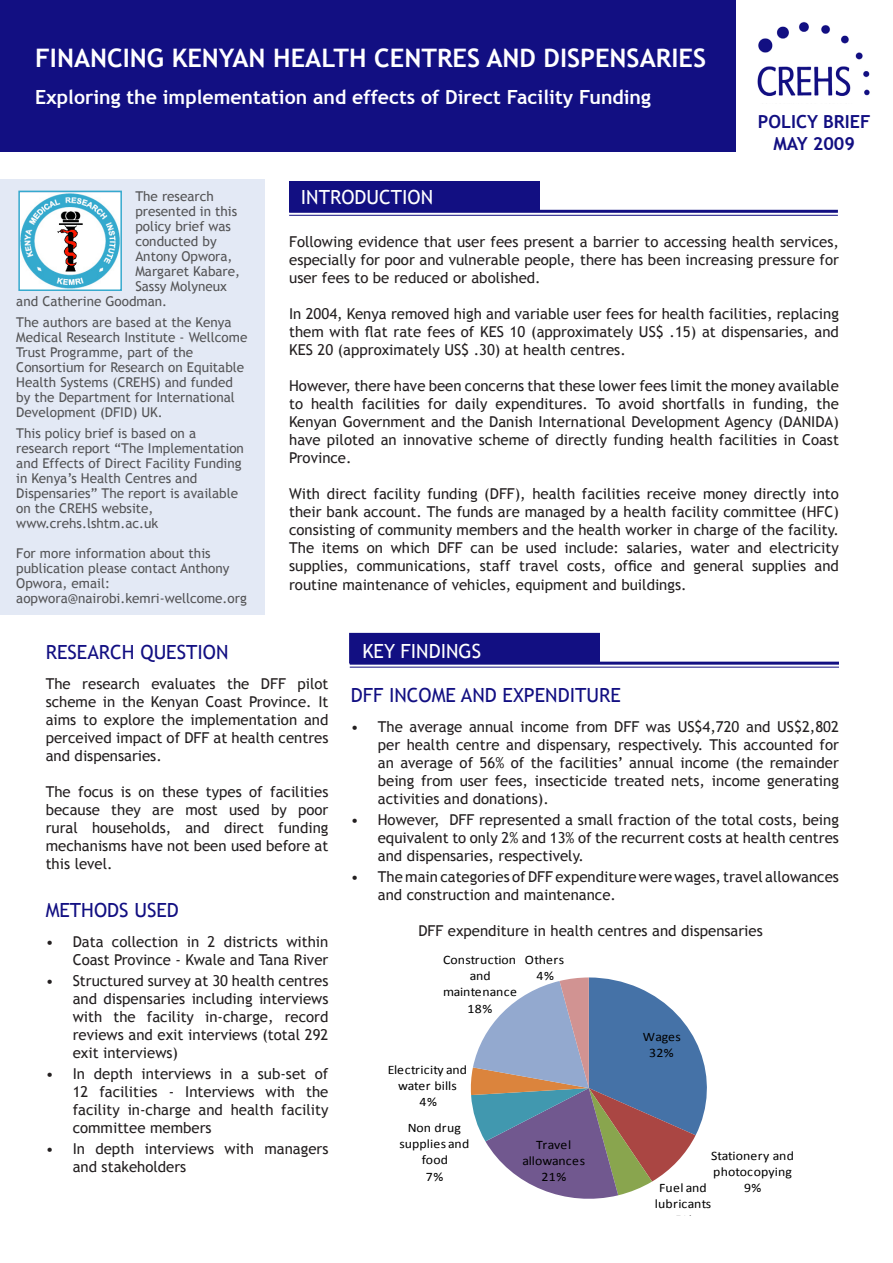
<style>
.page{position:relative;width:893px;height:1263px;background:#fff}
.page>*{position:absolute;margin:0;border:0;box-sizing:border-box;transform-origin:0 0}
.t1{font:700 25.5px "Trebuchet MS";color:#fff}
.t2{font:700 19.5px "Trebuchet MS";color:#fff}
.t3{font:19.5px "Trebuchet MS";color:#120f82}
.t4{font:19.5px "Trebuchet MS";color:#fff}
.t5{font:700 18px/21.6px "Trebuchet MS";color:#120f82;text-align:center}
.t6{font:15px/18px "Trebuchet MS";color:#231f20;text-align:justify}
.t7{font:13.5px/15px "Trebuchet MS";color:#545456}
.t8{font:12.9px/15.9px "Calibri";letter-spacing:.01em;color:#000;text-align:center;scale:1.07 1}
</style>
<div class="page">
<div style="left:0;top:180px;width:265px;height:435px;background:#e3e9f5"></div>
<div style="left:0;top:0;width:736px;height:152px;background:#120f82"></div>
<div style="left:289px;top:181px;width:251px;height:30px;background:#120f82"></div>
<hr style="left:289px;top:210px;width:549px;height:3px;background:#120f82">
<hr style="left:289px;top:215px;width:549px;height:1px;background:#120f82">
<img style="left:21px;top:194px;width:98px;height:94px">
<div style="left:18px;top:191px;width:104px;height:100px;border:2px solid #35a9ce"></div>
<div style="left:350px;top:634px;width:249px;height:29px;background:#120f82"></div>
<div style="left:349px;top:633px;width:251px;height:30px;border:2px solid #120f82"></div>
<hr style="left:350px;top:662px;width:489px;height:3px;background:#120f82">
<hr style="left:350px;top:667px;width:489px;height:1px;background:#120f82">
<svg style="left:470px;top:977px;width:237px;height:222px"></svg>
<img style="left:757px;top:22px;width:113px;height:74px">
<p class="t1" style="left:35px;top:42px;width:672px">FINANCING KENYAN HEALTH CENTRES AND DISPENSARIES</p>
<p class="t2" style="left:35px;top:85px;width:617px">Exploring the implementation and effects of Direct Facility Funding</p>
<p class="t5" style="left:758px;top:111px;width:114px">POLICY BRIEF<br>MAY 2009</p>
<p class="t7" style="left:135px;top:189px;width:106px">The research presented in this policy brief was conducted by<br>Antony Opwora,<br>Margaret Kabare,<br>Sassy Molyneux</p>
<p class="t7" style="left:16px;top:294px;width:152px">and Catherine Goodman.</p>
<p class="t7" style="left:16px;top:315px;width:233px">The authors are based at the Kenya Medical Research Institute - Wellcome Trust Programme, part of the Consortium for Research on Equitable Health Systems (CREHS) and funded by the Department for International Development (DFID) UK.</p>
<p class="t7" style="left:16px;top:426px;width:229px">This policy brief is based on a research report “The Implementation and Effects of Direct Facility Funding in Kenya’s Health Centres and<br>Dispensaries” The report is available on the CREHS website,</p>
<p class="t7" style="left:16px;top:516px;width:143px">www.crehs.lshtm.ac.uk</p>
<p class="t7" style="left:16px;top:546px;width:215px">For more information about this publication please contact Anthony<br>Opwora, email:</p>
<p class="t7" style="left:16px;top:591px;width:232px">aopwora@nairobi.kemri-wellcome.org</p>
<p class="t4" style="left:301px;top:186px;width:134px">INTRODUCTION</p>
<p class="t6" style="left:289px;top:233px;width:551px">Following evidence that user fees present a barrier to accessing health services, especially for poor and vulnerable people, there has been increasing pressure for user fees to be reduced or abolished.</p>
<p class="t6" style="left:289px;top:305px;width:551px">In 2004, Kenya removed high and variable user fees for health facilities, replacing them with flat rate fees of KES 10 (approximately US$ .15) at dispensaries, and KES 20 (approximately US$ .30) at health centres.</p>
<p class="t6" style="left:289px;top:377px;width:551px">However, there have been concerns that these lower fees limit the money available to health facilities for daily expenditures. To avoid shortfalls in funding, the Kenyan Government and the Danish International Development Agency (DANIDA) have piloted an innovative scheme of directly funding health facilities in Coast Province.</p>
<p class="t6" style="left:289px;top:485px;width:551px">With direct facility funding (DFF), health facilities receive money directly into their bank account. The funds are managed by a health facility committee (HFC) consisting of community members and the health worker in charge of the facility.<br>The items on which DFF can be used include: salaries, water and electricity supplies, communications, staff travel costs, office and general supplies and</p>
<p class="t6" style="left:289px;top:576px;width:399px">routine maintenance of vehicles, equipment and buildings.</p>
<p class="t3" style="left:46px;top:640px;width:184px">RESEARCH QUESTION</p>
<p class="t4" style="left:362px;top:639px;width:120px">KEY FINDINGS</p>
<p class="t6" style="left:46px;top:674px;width:284px">The research evaluates the DFF pilot scheme in the Kenyan Coast Province. It aims to explore the implementation and perceived impact of DFF at health centres and dispensaries.</p>
<p class="t6" style="left:46px;top:782px;width:284px">The focus is on these types of facilities because they are most used by poor rural households, and direct funding mechanisms have not been used before at this level.</p>
<p class="t3" style="left:46px;top:898px;width:135px">METHODS USED</p>
<p class="t6" style="left:46px;top:932px;width:284px;text-align:right">• Data collection in 2 districts within<br>Coast Province - Kwale and Tana River</p>
<p class="t6" style="left:73px;top:971px;width:257px;text-indent:-27px">• Structured survey at 30 health centres and dispensaries including interviews with the facility in-charge, record reviews and exit interviews (total 292 exit interviews)</p>
<p class="t6" style="left:73px;top:1064px;width:257px;text-indent:-27px">• In depth interviews in a sub-set of 12 facilities - Interviews with the facility in-charge and health facility committee members</p>
<p class="t6" style="left:73px;top:1139px;width:257px;text-indent:-27px">• In depth interviews with managers and stakeholders</p>
<p class="t3" style="left:351px;top:683px;width:272px">DFF INCOME AND EXPENDITURE</p>
<p class="t6" style="left:378px;top:718px;width:463px;text-indent:-27px">• The average annual income from DFF was US$4,720 and US$2,802 per health centre and dispensary, respectively. This accounted for an average of 56% of the facilities’ annual income (the remainder being from user fees, insecticide treated nets, income generating activities and donations).</p>
<p class="t6" style="left:378px;top:811px;width:463px;text-indent:-27px">• However, DFF represented a small fraction of the total costs, being equivalent to only 2% and 13% of the recurrent costs at health centres and dispensaries, respectively.</p>
<p class="t6" style="left:378px;top:868px;width:463px;text-indent:-27px">• The main categories of DFF expenditure were wages, travel allowances and construction and maintenance.</p>
<p class="t6" style="left:418px;top:922px;width:346px">DFF expenditure in health centres and dispensaries</p>
<p class="t8" style="left:443px;top:951px;width:71px;line-height:16.4px">Construction and maintenance<br>18%</p>
<p class="t8" style="left:525px;top:951px;width:38px">Others<br>4%</p>
<p class="t8" style="left:643px;top:1028px;width:37px">Wages<br>32%</p>
<p class="t8" style="left:388px;top:1061px;width:76px">Electricity and water bills<br>4%</p>
<p class="t8" style="left:399px;top:1119px;width:67px;line-height:16.4px">Non drug supplies and food<br>7%</p>
<p class="t8" style="left:522px;top:1136px;width:60px">Travel allowances<br>21%</p>
<p class="t8" style="left:711px;top:1147px;width:79px;text-align:left">Stationery and photocopying</p>
<p class="t8" style="left:659px;top:1179px;width:46px">Fuel and</p>
<p class="t8" style="left:744px;top:1179px;width:18px">9%</p>
<p class="t8" style="left:655px;top:1195px;width:54px">lubricants<br>5%</p>
</div>
